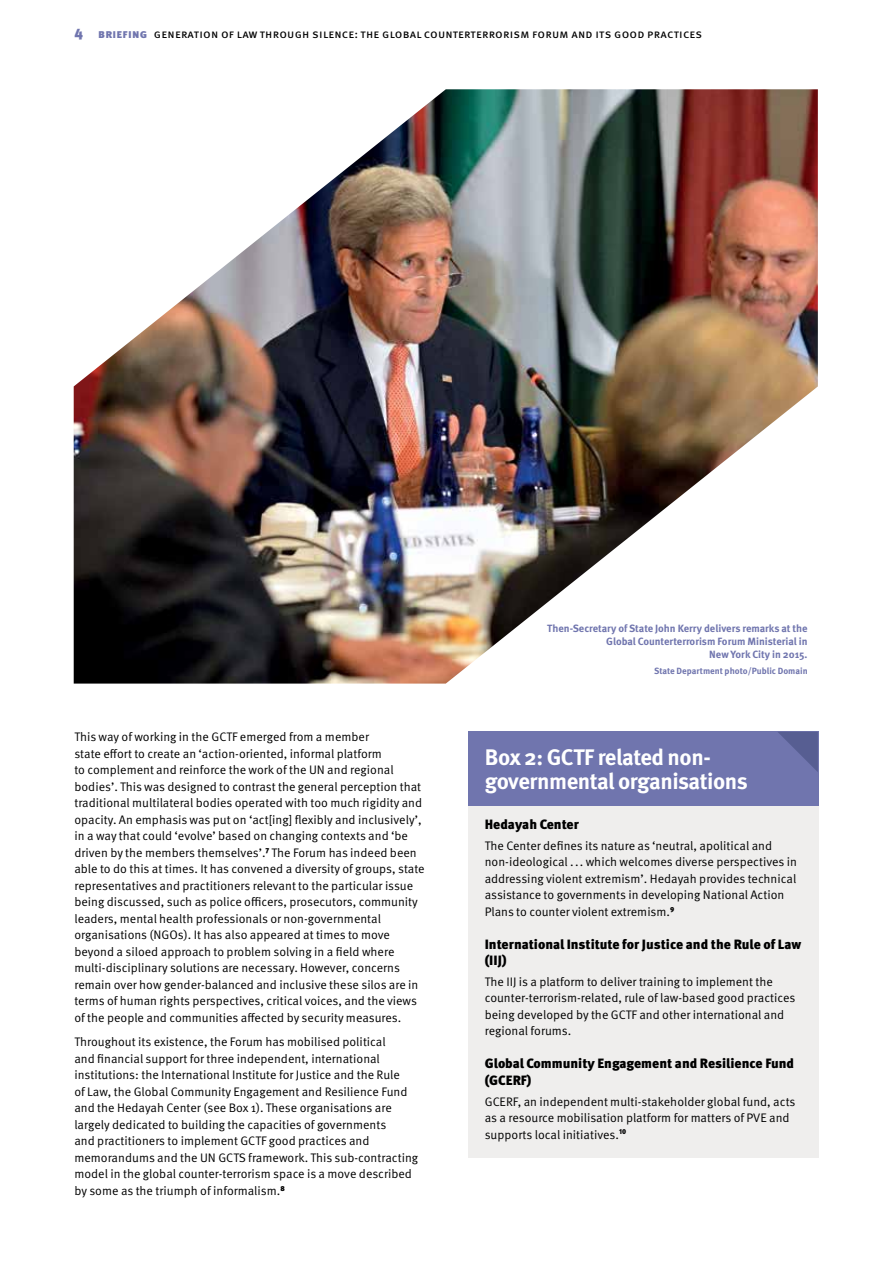
<style>
.page{position:relative;width:893px;height:1263px;background:#fff}
.page>*{position:absolute;margin:0;border:0;box-sizing:border-box;transform-origin:0 0}
.t1{font:700 22.5px/24.8px "Meta Pro";letter-spacing:-.02em;color:#fff}
.t2{font:900 13.5px/16.5px "Meta Pro";color:#000}
.t3{font:12.3px/16.5px "Meta Pro";color:#000}
.t4{font:12px "Meta Pro";letter-spacing:.015em;color:#000}
.t5{font:700 10.5px/12.8px "Meta Pro";color:#7075ae;text-align:right}
.t6{font:700 9px "Meta Pro";color:#7075ae}
.s1{font-weight:900;font-size:15px;color:#7075ae}
.s2{font-weight:900;color:#7075ae}
</style>
<div class="page">
<div style="left:468px;top:806px;width:351px;height:352px;background:#efeeed"></div>
<div style="left:468px;top:732px;width:351px;height:74px;background:#7075ae"></div>
<svg style="left:778px;top:732px;width:40px;height:40px"></svg>
<img style="left:74px;top:89px;width:744px;height:595px">
<p class="t4" style="left:74px;top:27px;width:629px"><span class="s1">4</span> <span class="s2">briefing</span> generation of law through silence: the global counterterrorism forum and its good practices</p>
<p class="t3" style="left:74px;top:729px;width:352px">This way of working in the GCTF emerged from a member<br>state effort to create an ‘action-oriented, informal platform<br>to complement and reinforce the work of the UN and regional bodies’. This was designed to contrast the general perception that traditional multilateral bodies operated with too much rigidity and opacity. An emphasis was put on ‘act[ing] flexibly and inclusively’, in a way that could ‘evolve’ based on changing contexts and ‘be driven by the members themselves’.<sup>7</sup> The Forum has indeed been able to do this at times. It has convened a diversity of groups, state representatives and practitioners relevant to the particular issue being discussed, such as police officers, prosecutors, community leaders, mental health professionals or non-governmental organisations (NGOs). It has also appeared at times to move beyond a siloed approach to problem solving in a field where multi-disciplinary solutions are necessary. However, concerns remain over how gender-balanced and inclusive these silos are in terms of human rights perspectives, critical voices, and the views of the people and communities affected by security measures.</p>
<p class="t3" style="left:74px;top:1034px;width:345px">Throughout its existence, the Forum has mobilised political<br>and financial support for three independent, international institutions: the International Institute for Justice and the Rule<br>of Law, the Global Community Engagement and Resilience Fund and the Hedayah Center (see Box 1). These organisations are largely dedicated to building the capacities of governments<br>and practitioners to implement GCTF good practices and memorandums and the UN GCTS framework. This sub-contracting model in the global counter-terrorism space is a move described by some as the triumph of informalism.<sup>8</sup></p>
<p class="t5" style="left:547px;top:622px;width:262px">Then-Secretary of State John Kerry delivers remarks at the<br>Global Counterterrorism Forum Ministerial in<br>New York City in 2015.</p>
<p class="t6" style="left:654px;top:665px;width:155px">State Department photo/Public Domain</p>
<h1 class="t1" style="left:485px;top:745px;width:265px">Box 2: GCTF related non&shy;governmental organisations</h1>
<p class="t2" style="left:485px;top:817px;width:96px">Hedayah Center</p>
<p class="t3" style="left:485px;top:837px;width:314px">The Center defines its nature as ‘neutral, apolitical and non-ideological ... which welcomes diverse perspectives in addressing violent extremism’. Hedayah provides technical assistance to governments in developing National Action Plans to counter violent extremism.<sup>9</sup></p>
<p class="t2" style="left:485px;top:936px;width:318px">International Institute for Justice and the Rule of Law (IIJ)</p>
<p class="t3" style="left:485px;top:973px;width:312px">The IIJ is a platform to deliver training to implement the counter-terrorism-related, rule of law-based good practices being developed by the GCTF and other international and regional forums.</p>
<p class="t2" style="left:485px;top:1056px;width:311px">Global Community Engagement and Resilience Fund (GCERF)</p>
<p class="t3" style="left:485px;top:1093px;width:312px">GCERF, an independent multi-stakeholder global fund, acts as a resource mobilisation platform for matters of PVE and supports local initiatives.<sup>10</sup></p>
</div>
